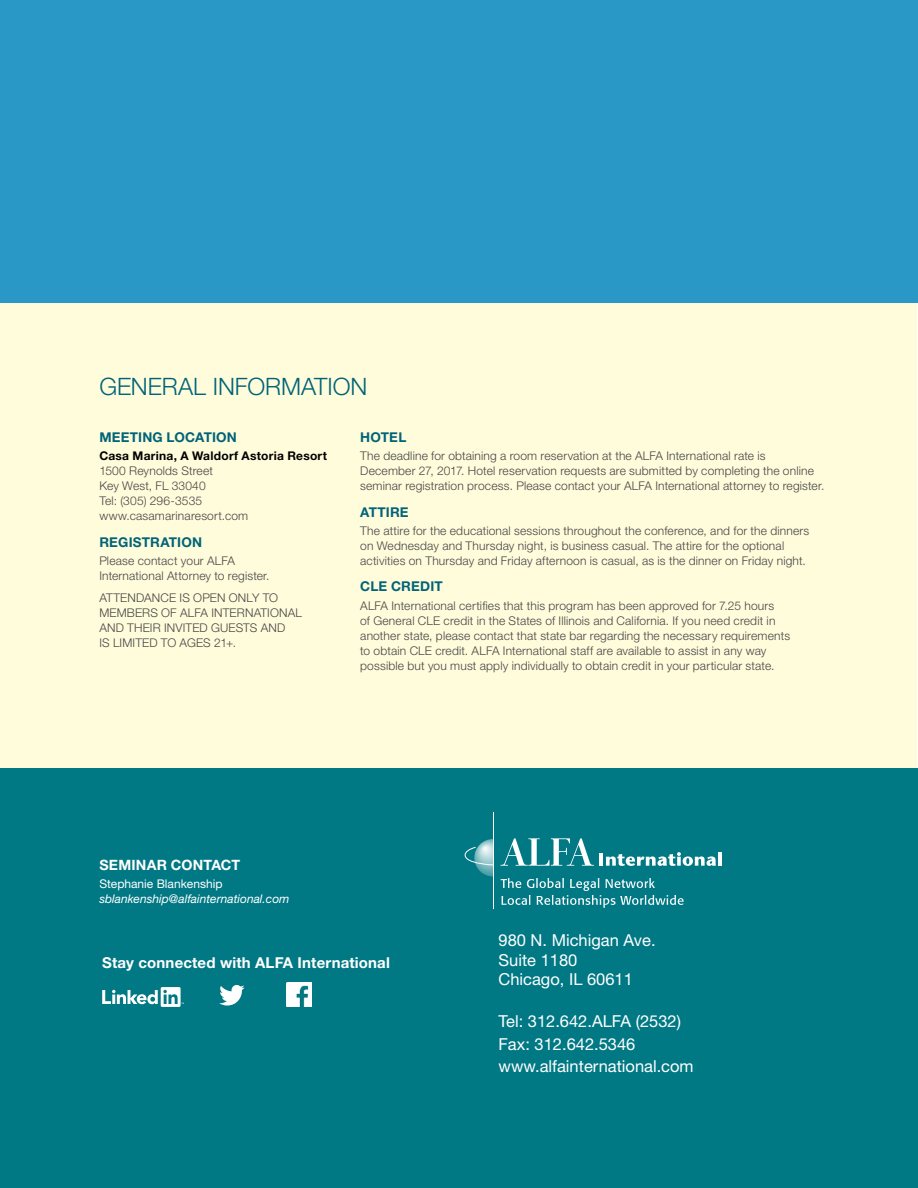
<style>
.page{position:relative;width:918px;height:1188px;background:#fff}
.page>*{position:absolute;margin:0;border:0;box-sizing:border-box;transform-origin:0 0}
.t1{font:300 24px "Helvetica Neue LT Std";letter-spacing:-.005em;color:#006379}
.t2{font:16.5px/19.5px "Helvetica Neue LT Std";color:#fff}
.t3{font:700 15px "Helvetica Neue LT Std";letter-spacing:.01em;color:#fff}
.t4{font:700 14.25px "Helvetica Neue LT Std";letter-spacing:.015em;color:#fff}
.t5{font:700 13.5px "Helvetica Neue LT Std";letter-spacing:.015em;color:#006379}
.t6{font:300 12px/15px "Helvetica Neue LT Std";letter-spacing:.015em;color:#464547}
.t7{font:italic 12px "Helvetica Neue LT Std";color:#fff}
.t8{font:700 12px "Helvetica Neue LT Std";letter-spacing:.02em;color:#000}
.t9{font:12px "Helvetica Neue LT Std";color:#fff}
</style>
<div class="page">
<div style="left:0;top:302px;width:917px;height:467px;background:#fffcdb"></div>
<div style="left:0;top:769px;width:918px;height:419px;background:#007985"></div>
<div style="left:0;top:0;width:918px;height:302px;background:#2a98c7"></div>
<hr style="left:493px;top:812px;width:1px;height:97px;background:#fff">
<svg style="left:501px;top:838px;width:93px;height:28px"></svg>
<svg style="left:600px;top:852px;width:116px;height:14px"></svg>
<hr style="left:718px;top:852px;width:4px;height:14px;background:#fff">
<svg style="left:501px;top:878px;width:183px;height:30px"></svg>
<svg style="left:464px;top:839px;width:29px;height:38px"></svg>
<svg style="left:102px;top:987px;width:82px;height:20px"></svg>
<svg style="left:219px;top:985px;width:26px;height:20px"></svg>
<img style="left:287px;top:982px;width:24px;height:25px">
<h1 class="t1" style="left:99px;top:372px;width:269px">GENERAL INFORMATION</h1>
<p class="t5" style="left:99px;top:429px;width:139px">MEETING LOCATION</p>
<p class="t8" style="left:99px;top:448px;width:229px">Casa Marina, A Waldorf Astoria Resort</p>
<p class="t6" style="left:99px;top:463px;width:150px">1500 Reynolds Street<br>Key West, FL 33040<br>Tel: (305) 296-3535 www.casamarinaresort.com</p>
<p class="t5" style="left:99px;top:533px;width:104px">REGISTRATION</p>
<p class="t6" style="left:99px;top:553px;width:172px">Please contact your ALFA<br>International Attorney to register.</p>
<p class="t6" style="left:99px;top:590px;width:204px">ATTENDANCE IS OPEN ONLY TO<br>MEMBERS OF ALFA INTERNATIONAL<br>AND THEIR INVITED GUESTS AND<br>IS LIMITED TO AGES 21+.</p>
<p class="t5" style="left:360px;top:429px;width:48px">HOTEL</p>
<p class="t6" style="left:360px;top:448px;width:466px">The deadline for obtaining a room reservation at the ALFA International rate is<br>December 27, 2017. Hotel reservation requests are submitted by completing the online seminar registration process. Please contact your ALFA International attorney to register.</p>
<p class="t5" style="left:360px;top:503px;width:50px">ATTIRE</p>
<p class="t6" style="left:360px;top:523px;width:451px">The attire for the educational sessions throughout the conference, and for the dinners on Wednesday and Thursday night, is business casual. The attire for the optional activities on Thursday and Friday afternoon is casual, as is the dinner on Friday night.</p>
<p class="t5" style="left:360px;top:578px;width:84px">CLE CREDIT</p>
<p class="t6" style="left:360px;top:598px;width:431px">ALFA International certifies that this program has been approved for 7.25 hours<br>of General CLE credit in the States of Illinois and California. If you need credit in another state, please contact that state bar regarding the necessary requirements to obtain CLE credit. ALFA International staff are available to assist in any way possible but you must apply individually to obtain credit in your particular state.</p>
<p class="t4" style="left:99px;top:856px;width:142px">SEMINAR CONTACT</p>
<p class="t9" style="left:99px;top:877px;width:125px">Stephanie Blankenship</p>
<p class="t7" style="left:99px;top:892px;width:192px">sblankenship@alfainternational.com</p>
<p class="t3" style="left:102px;top:953px;width:289px">Stay connected with ALFA International</p>
<h2 class="t2" style="left:499px;top:930px;width:159px">980 N. Michigan Ave.<br>Suite 1180<br>Chicago, IL 60611</h2>
<h2 class="t2" style="left:499px;top:1010px;width:197px;line-height:22.5px">Tel: 312.642.ALFA (2532)<br>Fax: 312.642.5346 www.alfainternational.com</h2>
</div>
